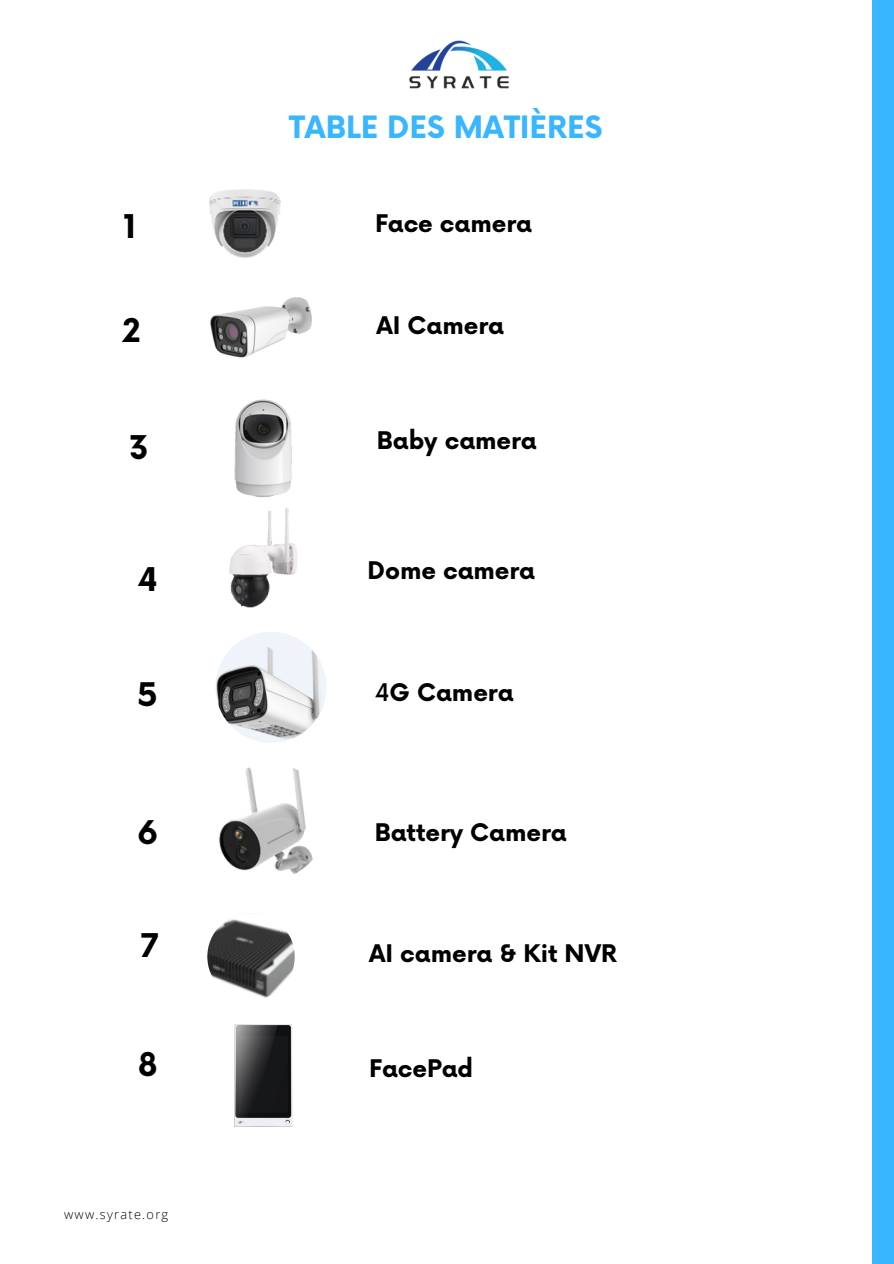
<style>
.page{position:relative;width:894px;height:1264px;background:#fff}
.page>*{position:absolute;margin:0;border:0;box-sizing:border-box;transform-origin:0 0}
.t1{font:700 31.8px "Now";color:#000}
.t2{font:700 30px "Now";color:#38b6ff}
.t3{font:700 23.7px "Now";color:#000}
.t4{font:300 12.75px "Open Sans";letter-spacing:.1em;color:#000}
.s1{font-weight:500}
</style>
<div class="page">
<div style="left:872px;top:0;width:21px;height:1263px;background:#38b6ff"></div>
<img style="left:409px;top:40px;width:100px;height:49px">
<img style="left:199px;top:181px;width:91px;height:91px;border-radius:50%">
<img style="left:200px;top:267px;width:112px;height:112px;border-radius:50%">
<img style="left:201px;top:501px;width:118px;height:117px;border-radius:50%">
<img style="left:215px;top:631px;width:111px;height:111px;border-radius:50%">
<img style="left:209px;top:762px;width:118px;height:118px;border-radius:50%">
<img style="left:207px;top:912px;width:87px;height:88px;border-radius:50%">
<img style="left:234px;top:399px;width:58px;height:98px">
<img style="left:234px;top:1024px;width:58px;height:102px">
<h2 class="t2" style="left:289px;top:111px;width:315px">TABLE DES MATIÈRES</h2>
<p class="t1" style="left:123px;top:210px;width:15px">1</p>
<p class="t3" style="left:375px;top:211px;width:158px">Face camera</p>
<h2 class="t1" style="left:122px;top:314px;width:20px">2</h2>
<p class="t1" style="left:129px;top:430px;width:21px">3</p>
<p class="t1" style="left:137px;top:562px;width:22px">4</p>
<p class="t1" style="left:138px;top:677px;width:22px">5</p>
<p class="t1" style="left:137px;top:815px;width:23px">6</p>
<h2 class="t1" style="left:140px;top:928px;width:20px">7</h2>
<p class="t3" style="left:376px;top:312px;width:129px">AI Camera</p>
<h2 class="t3" style="left:376px;top:427px;width:161px">Baby camera</h2>
<h2 class="t3" style="left:367px;top:557px;width:169px">Dome camera</h2>
<h2 class="t3" style="left:374px;top:680px;width:140px"><span class="s1">4</span>G Camera</h2>
<p class="t3" style="left:374px;top:819px;width:193px">Battery Camera</p>
<p class="t3" style="left:369px;top:940px;width:249px">AI camera &amp; Kit NVR</p>
<p class="t1" style="left:138px;top:1047px;width:21px">8</p>
<h2 class="t3" style="left:369px;top:1055px;width:106px">FacePad</h2>
<h2 class="t4" style="left:64px;top:1205px;width:106px">www.syrate.org</h2>
</div>
